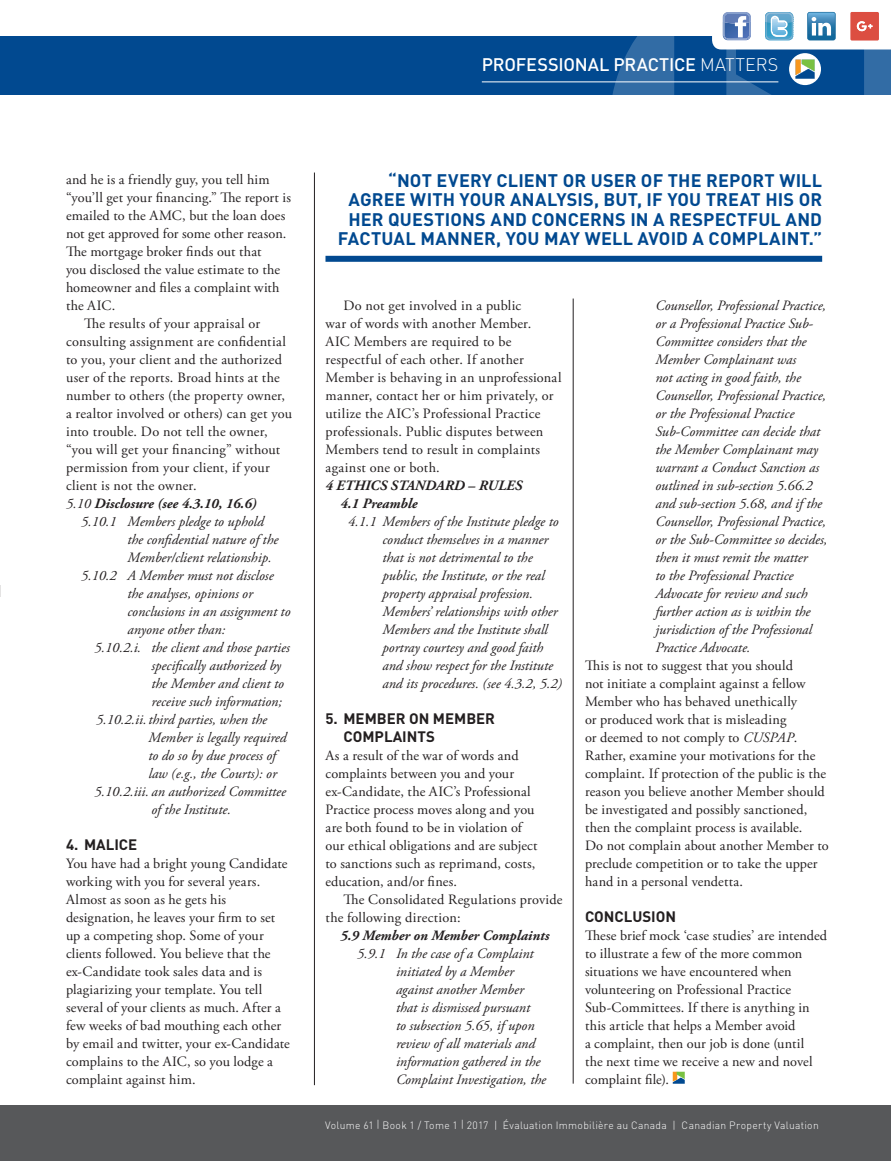
<style>
.page{position:relative;width:891px;height:1161px;background:#fff}
.page>*{position:absolute;margin:0;border:0;box-sizing:border-box;transform-origin:0 0}
.Call_Out{font:700 18px/19.5px "DIN";letter-spacing:.01em;color:#014990;text-align:right}
.TOC_-_Departments{font:500 18px "DIN";letter-spacing:-.01em;color:#fff}
.Sub-Head{font:700 15px/18px "DIN";color:#231f20}
.BT_1{font:14.25px/18px "Adobe Garamond Pro";letter-spacing:.01em;color:#231f20}
.t1{font:italic 14.25px/18px "Adobe Garamond Pro";color:#231f20}
.BT{font:14.25px/18px "Adobe Garamond Pro";letter-spacing:.015em;color:#231f20}
.List_Paragraph{font:italic 700 14.25px "Adobe Garamond Pro";color:#231f20}
.t2{font:300 10.5px "DIN";letter-spacing:.03em;color:#fff}
.s1{font-weight:300}
.s2{font-weight:400}
.s3{font-style:italic}
</style>
<div class="page">
<div style="left:0;top:37px;width:891px;height:58px;background:#014990"></div>
<svg style="left:609px;top:36px;width:282px;height:226px"></svg>
<hr style="left:482px;top:82px;width:296px;height:1px;background:#fff">
<hr style="left:573px;top:299px;width:1px;height:785px;background:#231f20">
<hr style="left:314px;top:173px;width:1px;height:912px;background:#231f20">
<svg style="left:673px;top:1072px;width:12px;height:12px"></svg>
<div style="left:326px;top:256px;width:496px;height:6px;background:#014990"></div>
<svg style="left:0;top:585px;width:1px;height:12px"></svg>
<div style="left:0;top:1106px;width:891px;height:55px;background:#57585a"></div>
<svg style="left:712px;top:11px;width:179px;height:74px"></svg>
<p class="TOC_-_Departments" style="left:482px;top:53px;width:298px">PROFESSIONAL PRACTICE <span class="s1">MATTERS</span></p>
<p class="BT_1" style="left:66px;top:171px;width:227px">and he is a friendly guy, you tell him “you’ll get your financing.” The report is emailed to the AMC, but the loan does not get approved for some other reason.<br>The mortgage broker finds out that<br>you disclosed the value estimate to the homeowner and files a complaint with the AIC.</p>
<p class="BT" style="left:66px;top:315px;width:228px;text-indent:18px">The results of your appraisal or consulting assignment are confidential to you, your client and the authorized user of the reports. Broad hints at the number to others (the property owner, a realtor involved or others) can get you into trouble. Do not tell the owner, “you will get your financing” without permission from your client, if your client is not the owner.</p>
<p class="List_Paragraph" style="left:66px;top:495px;width:192px"><span class="s2">5.10</span> Disclosure (see 4.3.10, 16.6)</p>
<p class="t1" style="left:128px;top:513px;width:152px;text-indent:-46px">5.10.1 Members pledge to uphold the confidential nature of the<br>Member/client relationship.</p>
<p class="t1" style="left:128px;top:567px;width:164px;text-indent:-46px">5.10.2 A Member must not disclose the analyses, opinions or conclusions in an assignment to anyone other than:</p>
<p class="t1" style="left:152px;top:639px;width:140px;text-indent:-57px">5.10.2.i. the client and those parties specifically authorized by the Member and client to receive such information;</p>
<p class="t1" style="left:148px;top:711px;width:140px;text-indent:-52px">5.10.2.ii.third parties, when the<br>Member is legally required to do so by due process of law (e.g., the Courts): or</p>
<p class="t1" style="left:94px;top:783px;width:193px;text-align:center">5.10.2.iii. an authorized Committee of the Institute.</p>
<p class="Sub-Head" style="left:66px;top:835px;width:73px">4. MALICE</p>
<p class="BT_1" style="left:66px;top:855px;width:225px">You have had a bright young Candidate working with you for several years.<br>Almost as soon as he gets his designation, he leaves your firm to set up a competing shop. Some of your clients followed. You believe that the ex-Candidate took sales data and is plagiarizing your template. You tell several of your clients as much. After a few weeks of bad mouthing each other by email and twitter, your ex-Candidate complains to the AIC, so you lodge a complaint against him.</p>
<p class="Call_Out" style="left:338px;top:170px;width:486px">“NOT EVERY CLIENT OR USER OF THE REPORT WILL AGREE WITH YOUR ANALYSIS, BUT, IF YOU TREAT HIS OR HER QUESTIONS AND CONCERNS IN A RESPECTFUL AND FACTUAL MANNER, YOU MAY WELL AVOID A COMPLAINT.”</p>
<p class="BT" style="left:326px;top:297px;width:238px;text-indent:18px">Do not get involved in a public<br>war of words with another Member.<br>AIC Members are required to be respectful of each other. If another Member is behaving in an unprofessional manner, contact her or him privately, or utilize the AIC’s Professional Practice professionals. Public disputes between Members tend to result in complaints against one or both.</p>
<p class="List_Paragraph" style="left:326px;top:477px;width:198px">4 ETHICS STANDARD – RULES</p>
<p class="List_Paragraph" style="left:340px;top:495px;width:78px">4.1 Preamble</p>
<p class="t1" style="left:382px;top:513px;width:181px;text-indent:-34px">4.1.1 Members of the Institute pledge to conduct themselves in a manner that is not detrimental to the public, the Institute, or the real property appraisal profession.<br>Members’ relationships with other Members and the Institute shall portray courtesy and good faith and show respect for the Institute and its procedures. (see 4.3.2, 5.2)</p>
<p class="Sub-Head" style="left:344px;top:709px;width:153px;text-indent:-18px">5. MEMBER ON MEMBER<br>COMPLAINTS</p>
<p class="BT_1" style="left:326px;top:747px;width:214px">As a result of the war of words and complaints between you and your ex-Candidate, the AIC’s Professional Practice process moves along and you are both found to be in violation of our ethical obligations and are subject to sanctions such as reprimand, costs, education, and/or fines.</p>
<p class="BT" style="left:326px;top:891px;width:238px;text-indent:18px">The Consolidated Regulations provide the following direction:</p>
<p class="List_Paragraph" style="left:340px;top:927px;width:210px">5.9 Member on Member Complaints</p>
<p class="t1" style="left:396px;top:945px;width:152px;text-indent:-39px">5.9.1 In the case of a Complaint initiated by a Member against another Member that is dismissed pursuant<br>to subsection 5.65, if upon review of all materials and information gathered in the<br>Complaint Investigation, the</p>
<p class="t1" style="left:656px;top:297px;width:174px">Counsellor, Professional Practice, or a Professional Practice Sub-<br>Committee considers that the<br>Member Complainant was<br>not acting in good faith, the<br>Counsellor, Professional Practice, or the Professional Practice<br>Sub-Committee can decide that the Member Complainant may warrant a Conduct Sanction as outlined in sub-section 5.66.2 and sub-section 5.68, and if the<br>Counsellor, Professional Practice, or the Sub-Committee so decides, then it must remit the matter<br>to the Professional Practice<br>Advocate for review and such further action as is within the jurisdiction of the Professional<br>Practice Advocate.</p>
<p class="BT_1" style="left:585px;top:657px;width:245px">This is not to suggest that you should<br>not initiate a complaint against a fellow Member who has behaved unethically<br>or produced work that is misleading<br>or deemed to not comply to <span class="s3">CUSPAP</span>.<br>Rather, examine your motivations for the complaint. If protection of the public is the reason you believe another Member should be investigated and possibly sanctioned, then the complaint process is available.<br>Do not complain about another Member to preclude competition or to take the upper hand in a personal vendetta.</p>
<p class="Sub-Head" style="left:585px;top:907px;width:93px">CONCLUSION</p>
<p class="BT_1" style="left:585px;top:927px;width:244px">These brief mock ‘case studies’ are intended to illustrate a few of the more common situations we have encountered when volunteering on Professional Practice Sub-Committees. If there is anything in this article that helps a Member avoid<br>a complaint, then our job is done (until<br>the next time we receive a new and novel complaint file).</p>
<p class="t2" style="left:325px;top:1119px;width:495px">Volume 61 | Book 1 / Tome 1 | 2017 | Évaluation Immobilière au Canada | Canadian Property Valuation</p>
</div>
